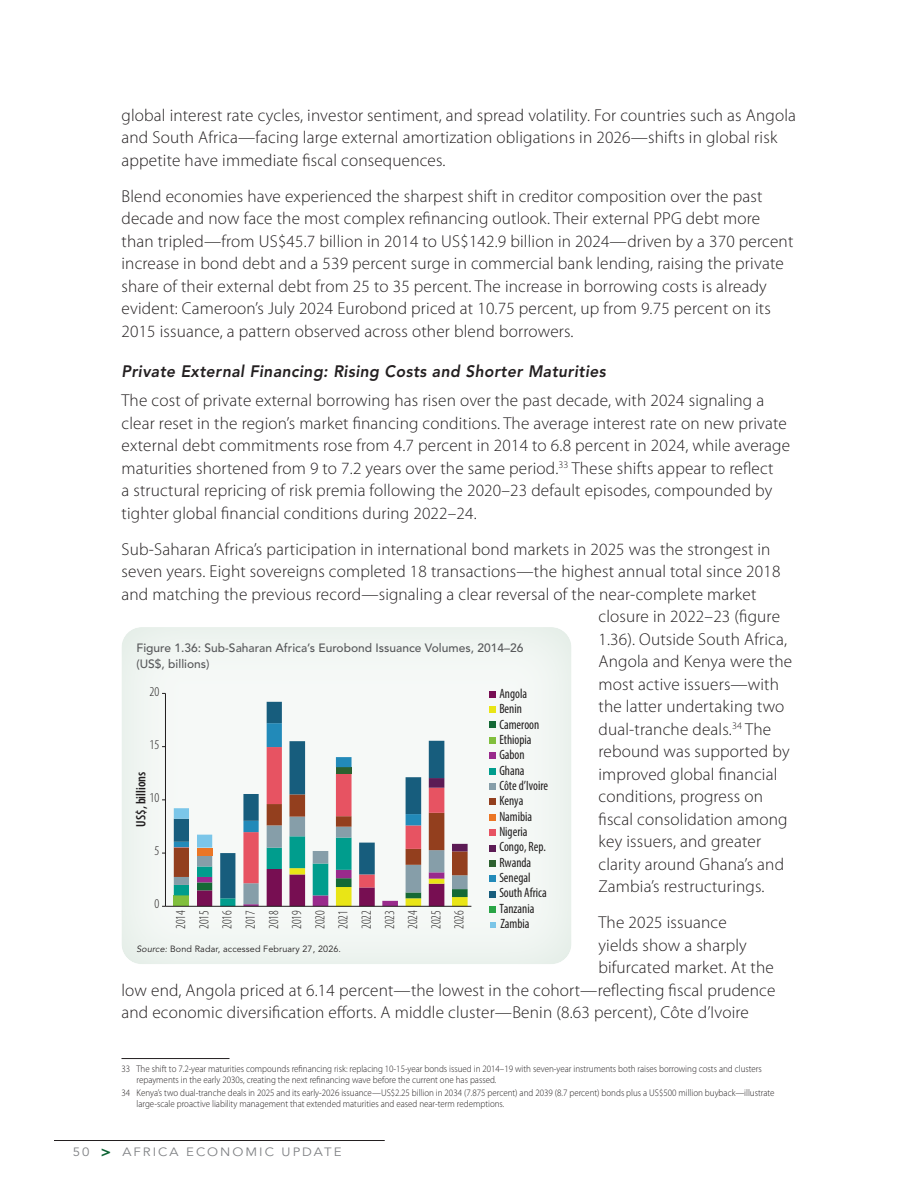
<style>
.page{position:relative;width:918px;height:1188px;background:#fff}
.page>*{position:absolute;margin:0;border:0;box-sizing:border-box;transform-origin:0 0}
.body{font:300 17.25px/22.5px "Myriad Pro";letter-spacing:.01em;color:#231f20}
.head_4{font:italic 800 16.5px "Avenir LT Std";letter-spacing:.025em;color:#231f20;scale:.95 1}
.t1{font:300 condensed 13.8px/23.2px "Myriad Pro";color:#231f20;text-align:justify;scale:.94 1}
.t2{font:600 condensed 13.65px "Myriad Pro";color:#231f20}
.t3{font:condensed 13.5px/15.3px "Myriad Pro";color:#231f20;scale:.94 1}
.t4{font:300 condensed 13.5px "Myriad Pro";color:#231f20}
.fig_num_ttl{font:500 12px/16.5px "Avenir LT Std";color:#57585a}
.t5{font:12px "Avenir LT Std";letter-spacing:.15em;color:#808285;scale:1.1 1}
.Footnote_Text{font:300 9.75px/10.8px "Myriad Pro";color:#231f20;scale:.92 1}
.fig_source{font:9px "Avenir LT Std";letter-spacing:.015em;color:#231f20}
.s1{font-style:italic}
.s2{font-weight:800;font-size:15px;color:#0c6333}
</style>
<div class="page">
<hr style="left:54px;top:1140px;width:331px;height:1px;background:#231f20">
<hr style="left:122px;top:1058px;width:108px;height:1px;background:#231f20">
<div style="left:120px;top:623px;width:453px;height:342px;background:#f3f7f4"></div>
<svg style="left:266px;top:702px;width:16px;height:21px"></svg>
<svg style="left:174px;top:723px;width:294px;height:183px"></svg>
<hr style="left:165px;top:693px;width:1px;height:213px;background:#231f20">
<hr style="left:165px;top:906px;width:306px;height:1px;background:#231f20">
<svg style="left:490px;top:691px;width:6px;height:6px"></svg>
<div style="left:490px;top:706px;width:6px;height:7px;background:#e9e516"></div>
<svg style="left:490px;top:722px;width:6px;height:6px"></svg>
<svg style="left:490px;top:737px;width:6px;height:6px"></svg>
<svg style="left:490px;top:753px;width:6px;height:6px"></svg>
<svg style="left:490px;top:768px;width:6px;height:6px"></svg>
<div style="left:490px;top:783px;width:6px;height:7px;background:#8ba2af"></div>
<svg style="left:490px;top:799px;width:6px;height:6px"></svg>
<svg style="left:490px;top:814px;width:6px;height:6px"></svg>
<svg style="left:490px;top:830px;width:6px;height:6px"></svg>
<svg style="left:490px;top:845px;width:6px;height:6px"></svg>
<div style="left:490px;top:860px;width:6px;height:7px;background:#2e6431"></div>
<svg style="left:490px;top:876px;width:6px;height:6px"></svg>
<svg style="left:490px;top:891px;width:6px;height:6px"></svg>
<svg style="left:490px;top:907px;width:6px;height:6px"></svg>
<svg style="left:490px;top:922px;width:6px;height:6px"></svg>
<p class="body" style="left:122px;top:104px;width:676px">global interest rate cycles, investor sentiment, and spread volatility. For countries such as Angola and South Africa—facing large external amortization obligations in 2026—shifts in global risk appetite have immediate fiscal consequences.</p>
<p class="body" style="left:122px;top:185px;width:673px">Blend economies have experienced the sharpest shift in creditor composition over the past decade and now face the most complex refinancing outlook. Their external PPG debt more than tripled—from US$45.7 billion in 2014 to US$142.9 billion in 2024—driven by a 370 percent increase in bond debt and a 539 percent surge in commercial bank lending, raising the private share of their external debt from 25 to 35 percent. The increase in borrowing costs is already evident: Cameroon’s July 2024 Eurobond priced at 10.75 percent, up from 9.75 percent on its 2015 issuance, a pattern observed across other blend borrowers.</p>
<p class="head_4" style="left:122px;top:361px;width:511px">Private External Financing: Rising Costs and Shorter Maturities</p>
<p class="body" style="left:122px;top:389px;width:670px">The cost of private external borrowing has risen over the past decade, with 2024 signaling a clear reset in the region’s market financing conditions. The average interest rate on new private external debt commitments rose from 4.7 percent in 2014 to 6.8 percent in 2024, while average maturities shortened from 9 to 7.2 years over the same period.<sup>33</sup> These shifts appear to reflect<br>a structural repricing of risk premia following the 2020–23 default episodes, compounded by tighter global financial conditions during 2022–24.</p>
<p class="body" style="left:122px;top:538px;width:651px">Sub-Saharan Africa’s participation in international bond markets in 2025 was the strongest in</p>
<p class="body" style="left:122px;top:560px;width:661px">seven years. Eight sovereigns completed 18 transactions—the highest annual total since 2018</p>
<p class="body" style="left:122px;top:583px;width:636px">and matching the previous record—signaling a clear reversal of the near-complete market</p>
<p class="body" style="left:598px;top:605px;width:183px">closure in 2022–23 (figure</p>
<p class="body" style="left:598px;top:628px;width:190px">1.36). Outside South Africa,</p>
<p class="body" style="left:598px;top:650px;width:195px">Angola and Kenya were the</p>
<p class="body" style="left:598px;top:673px;width:182px">most active issuers—with</p>
<p class="body" style="left:598px;top:695px;width:187px">the latter undertaking two</p>
<p class="body" style="left:598px;top:718px;width:174px">dual-tranche deals.<sup>34</sup> The</p>
<p class="body" style="left:598px;top:740px;width:193px">rebound was supported by</p>
<p class="body" style="left:598px;top:763px;width:180px">improved global financial</p>
<p class="body" style="left:598px;top:785px;width:166px">conditions, progress on</p>
<p class="body" style="left:598px;top:808px;width:190px">fiscal consolidation among</p>
<p class="body" style="left:598px;top:830px;width:164px">key issuers, and greater</p>
<p class="body" style="left:598px;top:853px;width:187px">clarity around Ghana’s and</p>
<p class="body" style="left:598px;top:875px;width:168px">Zambia’s restructurings.</p>
<p class="body" style="left:598px;top:911px;width:130px">The 2025 issuance</p>
<p class="body" style="left:598px;top:934px;width:150px">yields show a sharply</p>
<p class="body" style="left:598px;top:956px;width:177px">bifurcated market. At the</p>
<p class="body" style="left:122px;top:979px;width:655px">low end, Angola priced at 6.14 percent—the lowest in the cohort—reflecting fiscal prudence</p>
<p class="body" style="left:122px;top:1001px;width:629px">and economic diversification efforts. A middle cluster—Benin (8.63 percent), Côte d’Ivoire</p>
<p class="fig_num_ttl" style="left:136px;top:640px;width:388px">Figure 1.36: Sub-Saharan Africa’s Eurobond Issuance Volumes, 2014–26 (US$, billions)</p>
<p class="t4" style="left:150px;top:684px;width:11px">20</p>
<p class="t3" style="left:499px;top:686px;width:53px">Angola<br>Benin<br>Cameroon<br>Ethiopia<br>Gabon<br>Ghana<br>Côte d’Ivoire<br>Kenya<br>Namibia<br>Nigeria<br>Congo, Rep.<br>Rwanda<br>Senegal<br>South Africa<br>Tanzania<br>Zambia</p>
<p class="t4" style="left:150px;top:737px;width:11px">15</p>
<p class="t2" style="left:133px;top:827px;width:56px;rotate:-90deg">US$, billions</p>
<p class="t4" style="left:150px;top:790px;width:11px">10</p>
<p class="t4" style="left:155px;top:844px;width:6px">5</p>
<p class="t4" style="left:155px;top:897px;width:6px">0</p>
<p class="t1" style="left:169px;top:929px;width:21px;rotate:-90deg">2014<br>2015<br>2016<br>2017<br>2018<br>2019<br>2020<br>2021<br>2022<br>2023<br>2024<br>2025<br>2026</p>
<p class="fig_source" style="left:136px;top:943px;width:206px"><span class="s1">Source:</span> Bond Radar, accessed February 27, 2026.</p>
<p class="Footnote_Text" style="left:136px;top:1063px;width:681px;text-indent:-15px">33 The shift to 7.2‑year maturities compounds refinancing risk: replacing 10-15‑year bonds issued in 2014–19 with seven‑year instruments both raises borrowing costs and clusters repayments in the early 2030s, creating the next refinancing wave before the current one has passed.</p>
<p class="Footnote_Text" style="left:136px;top:1088px;width:695px;text-indent:-15px">34 Kenya’s two dual‑tranche deals in 2025 and its early‑2026 issuance—US$2.25 billion in 2034 (7.875 percent) and 2039 (8.7 percent) bonds plus a US$500 million buyback—illustrate large‑scale proactive liability management that extended maturities and eased near‑term redemptions.</p>
<p class="t5" style="left:73px;top:1145px;width:246px">50 <span class="s2">&gt;</span> AFRICA ECONOMIC UPDATE</p>
</div>
